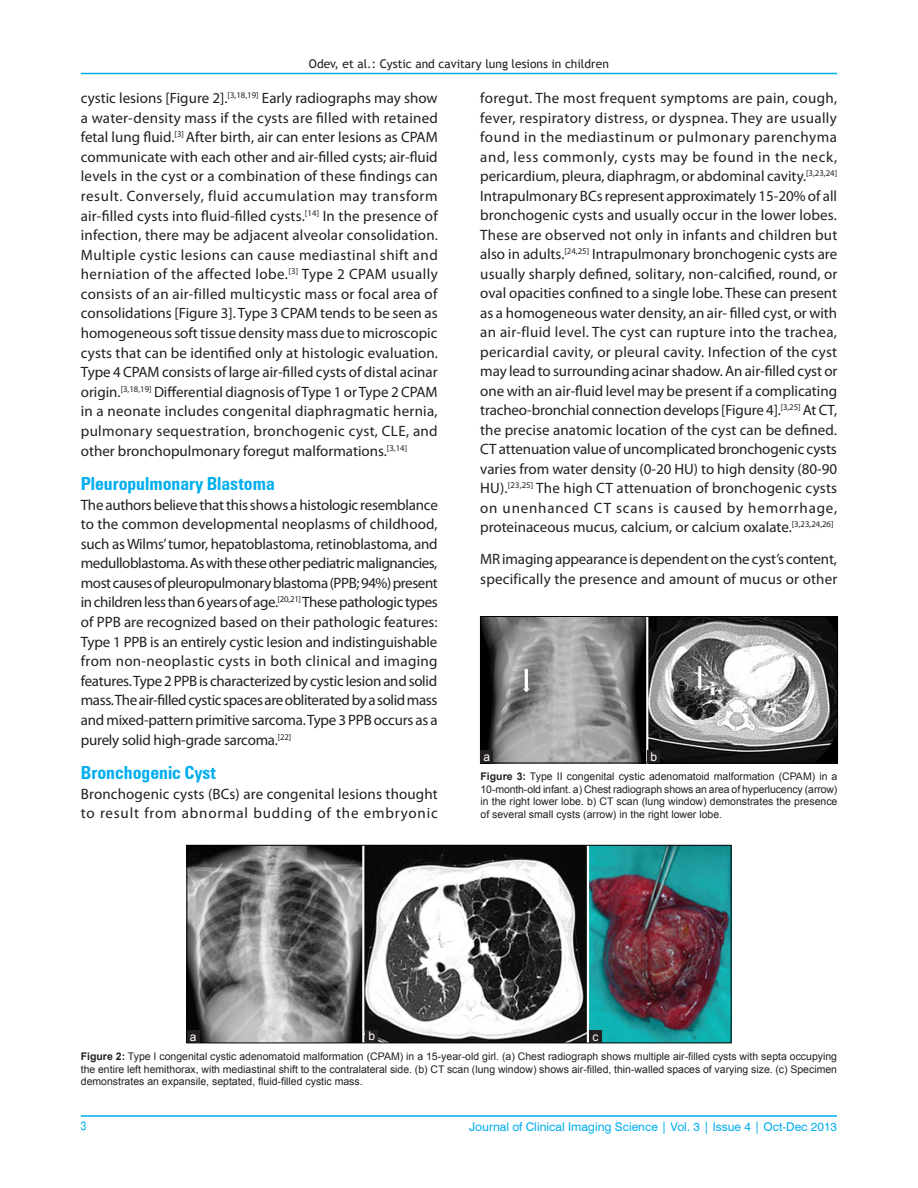
<style>
.page{position:relative;width:918px;height:1188px;background:#fff}
.page>*{position:absolute;margin:0;border:0;box-sizing:border-box;transform-origin:0 0}
.t1{font:700 condensed 18px "Zurich BT";color:#00aeef}
.TX{font:15px/19.6px "Myriad Pro";color:#231f20;text-align:justify}
.VRF{font:12px "Swiss 721 BT";color:#00aeef}
.t2{font:12px "Trebuchet MS";color:#231f20}
.LABEL{font:12px "Arial";color:#fff}
.V_FOLIO{font:condensed 12px "Helvetica";color:#00aeef}
.FGC{font:10.5px/12.8px "Arial";color:#231f20;text-align:justify}
.s1{font-weight:700}
</style>
<div class="page">
<hr style="left:81px;top:73px;width:756px;height:1px;background:#00aeef">
<hr style="left:81px;top:1116px;width:756px;height:1px;background:#00aeef">
<img style="left:189px;top:847px;width:540px;height:194px">
<div style="left:187px;top:845px;width:544px;height:198px;border:1px solid #000"></div>
<div style="left:187px;top:1030px;width:13px;height:13px;background:#231f20"></div>
<div style="left:365px;top:1030px;width:13px;height:12px;background:#231f20"></div>
<div style="left:589px;top:1030px;width:13px;height:13px;background:#231f20"></div>
<img style="left:482px;top:618px;width:354px;height:143px">
<div style="left:480px;top:616px;width:358px;height:147px;border:1px solid #000"></div>
<div style="left:481px;top:750px;width:12px;height:13px;background:#231f20"></div>
<div style="left:648px;top:750px;width:12px;height:13px;background:#231f20"></div>
<p class="t2" style="left:309px;top:56px;width:301px">Odev, et al.: Cystic and cavitary lung lesions in children</p>
<p class="TX" style="left:81px;top:88px;width:359px">cystic lesions [Figure 2].<sup>[3,18,19]</sup> Early radiographs may show a water‑density mass if the cysts are filled with retained fetal lung fluid.<sup>[3]</sup> After birth, air can enter lesions as CPAM communicate with each other and air‑filled cysts; air‑fluid levels in the cyst or a combination of these findings can result. Conversely, fluid accumulation may transform air‑filled cysts into fluid‑filled cysts.<sup>[14]</sup> In the presence of infection, there may be adjacent alveolar consolidation.<br>Multiple cystic lesions can cause mediastinal shift and herniation of the affected lobe.<sup>[3]</sup> Type 2 CPAM usually consists of an air‑filled multicystic mass or focal area of consolidations [Figure 3]. Type 3 CPAM tends to be seen as homogeneous soft tissue density mass due to microscopic cysts that can be identified only at histologic evaluation.<br>Type 4 CPAM consists of large air‑filled cysts of distal acinar origin.<sup>[3,18,19]</sup> Differential diagnosis of Type 1 or Type 2 CPAM in a neonate includes congenital diaphragmatic hernia, pulmonary sequestration, bronchogenic cyst, CLE, and other bronchopulmonary foregut malformations.<sup>[3,14]</sup></p>
<h2 class="t1" style="left:81px;top:473px;width:195px">Pleuropulmonary Blastoma</h2>
<p class="TX" style="left:81px;top:494px;width:359px">The authors believe that this shows a histologic resemblance to the common developmental neoplasms of childhood, such as Wilms’ tumor, hepatoblastoma, retinoblastoma, and medulloblastoma. As with these other pediatric malignancies, most causes of pleuropulmonary blastoma (PPB; 94%) present in children less than 6 years of age.<sup>[20,21]</sup> These pathologic types of PPB are recognized based on their pathologic features:<br>Type 1 PPB is an entirely cystic lesion and indistinguishable from non‑neoplastic cysts in both clinical and imaging features. Type 2 PPB is characterized by cystic lesion and solid mass. The air‑filled cystic spaces are obliterated by a solid mass and mixed‑pattern primitive sarcoma. Type 3 PPB occurs as a purely solid high‑grade sarcoma.<sup>[22]</sup></p>
<h2 class="t1" style="left:81px;top:762px;width:137px">Bronchogenic Cyst</h2>
<p class="TX" style="left:81px;top:783px;width:359px">Bronchogenic cysts (BCs) are congenital lesions thought to result from abnormal budding of the embryonic</p>
<p class="TX" style="left:480px;top:88px;width:359px">foregut. The most frequent symptoms are pain, cough, fever, respiratory distress, or dyspnea. They are usually found in the mediastinum or pulmonary parenchyma and, less commonly, cysts may be found in the neck, pericardium, pleura, diaphragm, or abdominal cavity.<sup>[3,23,24] </sup>Intrapulmonary BCs represent approximately 15‑20% of all bronchogenic cysts and usually occur in the lower lobes.<br>These are observed not only in infants and children but also in adults.<sup>[24,25]</sup> Intrapulmonary bronchogenic cysts are usually sharply defined, solitary, non‑calcified, round, or oval opacities confined to a single lobe. These can present as a homogeneous water density, an air‑ filled cyst, or with an air‑fluid level. The cyst can rupture into the trachea, pericardial cavity, or pleural cavity. Infection of the cyst may lead to surrounding acinar shadow. An air‑filled cyst or one with an air‑fluid level may be present if a complicating tracheo‑bronchial connection develops [Figure 4].<sup>[3,25]</sup> At CT, the precise anatomic location of the cyst can be defined.<br>CT attenuation value of uncomplicated bronchogenic cysts varies from water density (0‑20 HU) to high density (80‑90<br>HU).<sup>[23,25]</sup> The high CT attenuation of bronchogenic cysts on unenhanced CT scans is caused by hemorrhage, proteinaceous mucus, calcium, or calcium oxalate.<sup>[3,23,24,26]</sup></p>
<p class="TX" style="left:480px;top:549px;width:359px">MR imaging appearance is dependent on the cyst’s content, specifically the presence and amount of mucus or other</p>
<p class="LABEL" style="left:483px;top:749px;width:8px">a</p>
<p class="LABEL" style="left:651px;top:749px;width:8px">b</p>
<p class="FGC" style="left:481px;top:770px;width:358px"><span class="s1">Figure 3:</span> Type II congenital cystic adenomatoid malformation (CPAM) in a 10‑month‑old infant. a) Chest radiograph shows an area of hyperlucency (arrow) in the right lower lobe. b) CT scan (lung window) demonstrates the presence of several small cysts (arrow) in the right lower lobe.</p>
<p class="LABEL" style="left:190px;top:1029px;width:8px">a</p>
<p class="LABEL" style="left:368px;top:1028px;width:8px">b</p>
<p class="LABEL" style="left:592px;top:1029px;width:7px">c</p>
<p class="FGC" style="left:81px;top:1050px;width:758px"><span class="s1">Figure 2:</span> Type I congenital cystic adenomatoid malformation (CPAM) in a 15‑year‑old girl. (a) Chest radiograph shows multiple air‑filled cysts with septa occupying the entire left hemithorax, with mediastinal shift to the contralateral side. (b) CT scan (lung window) shows air‑filled, thin‑walled spaces of varying size. (c) Specimen demonstrates an expansile, septated, fluid‑filled cystic mass.</p>
<p class="V_FOLIO" style="left:81px;top:1119px;width:7px">3</p>
<p class="VRF" style="left:469px;top:1119px;width:370px">Journal of Clinical Imaging Science | Vol. 3 | Issue 4 | Oct-Dec 2013</p>
</div>
